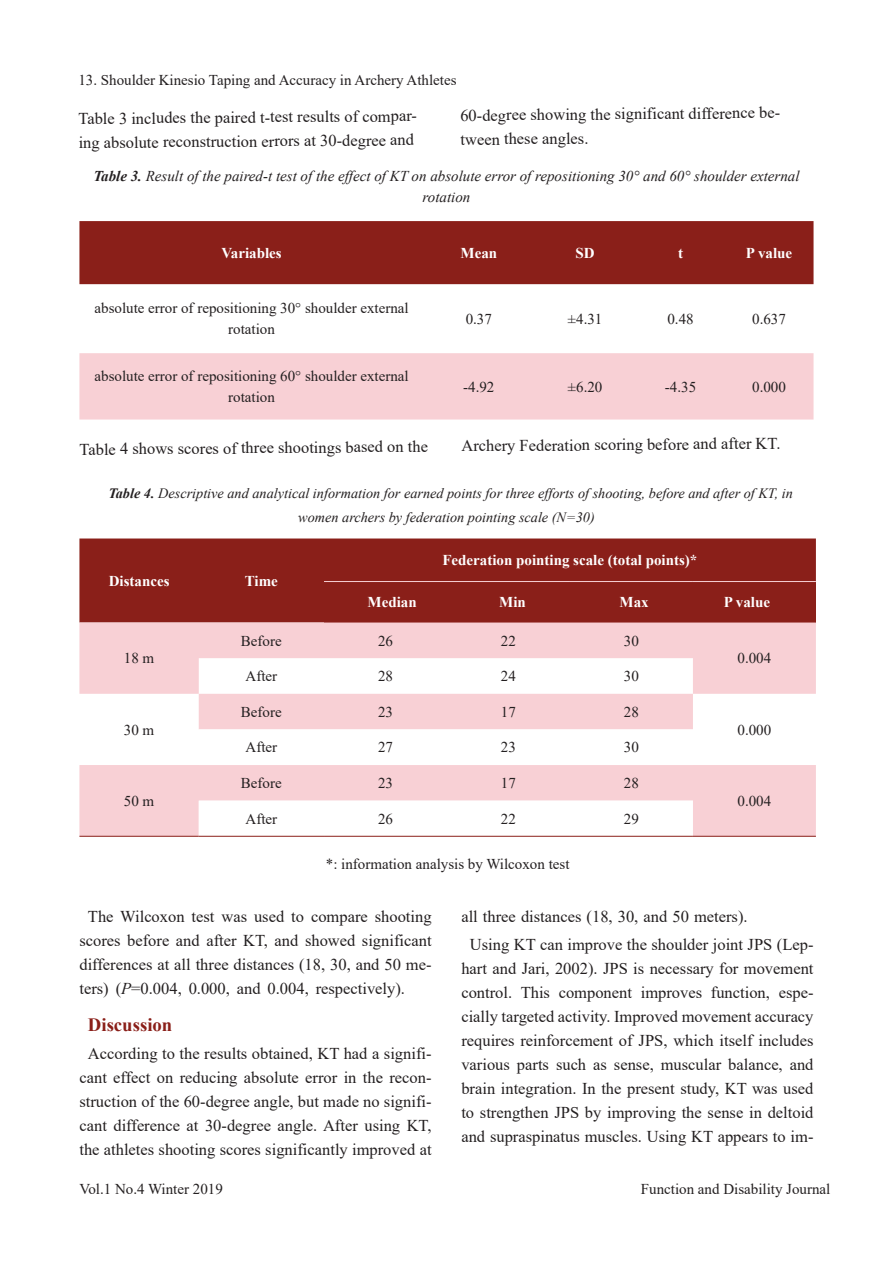
<style>
.page{position:relative;width:893px;height:1263px;background:#fff}
.page>*{position:absolute;margin:0;border:0;box-sizing:border-box;transform-origin:0 0}
.t1{font:700 18.75px "Times New Roman";color:#8a1f19}
.t2{font:16.5px/24px "Times New Roman";color:#231f20}
.t3{font:15px/21px "Times New Roman";color:#231f20;text-align:center}
.t4{font:italic 15px/21px "Times New Roman";color:#231f20;text-align:center}
.t5{font:700 15px "Times New Roman";color:#fff}
.t6{font:italic 14.25px/24px "Times New Roman";color:#231f20;text-align:center}
.s1{font-weight:700}
.s2{font-style:italic}
</style>
<div class="page">
<div style="left:79px;top:221px;width:734px;height:63px;background:#8a1f19"></div>
<div style="left:79px;top:353px;width:734px;height:66px;background:#f8d0d5"></div>
<div style="left:79px;top:538px;width:737px;height:84px;background:#8a1f19"></div>
<div style="left:324px;top:581px;width:492px;height:41px;background:#8a1f19"></div>
<svg style="left:79px;top:622px;width:737px;height:214px;fill:#f8d0d5"></svg>
<svg style="left:199px;top:729px;width:494px;height:107px"></svg>
<hr style="left:79px;top:836px;width:120px;height:1px;background:#8a1f19">
<hr style="left:693px;top:836px;width:123px;height:1px;background:#8a1f19">
<hr style="left:199px;top:836px;width:125px;height:1px;background:#8a1f19">
<hr style="left:324px;top:836px;width:123px;height:1px;background:#8a1f19">
<hr style="left:447px;top:836px;width:123px;height:1px;background:#8a1f19">
<hr style="left:570px;top:836px;width:123px;height:1px;background:#8a1f19">
<hr style="left:324px;top:581px;width:123px;height:1px;background:#f8d0d5">
<hr style="left:447px;top:581px;width:123px;height:1px;background:#f8d0d5">
<hr style="left:570px;top:581px;width:123px;height:1px;background:#f8d0d5">
<hr style="left:693px;top:581px;width:123px;height:1px;background:#f8d0d5">
<p class="t3" style="left:78px;top:69px;width:380px">13. Shoulder Kinesio Taping and Accuracy in Archery Athletes</p>
<p class="t2" style="left:78px;top:108px;width:343px;rotate:-1deg">Table 3 includes the paired t-test results of compar&shy;ing absolute reconstruction errors at 30-degree and</p>
<p class="t2" style="left:460px;top:105px;width:324px;line-height:23.1px;rotate:-1deg">60-degree showing the significant difference be&shy;tween these angles.</p>
<p class="t4" style="left:93px;top:165px;width:708px"><span class="s1">Table 3.</span> Result of the paired-t test of the effect of KT on absolute error of repositioning 30° and 60° shoulder external rotation</p>
<p class="t5" style="left:221px;top:242px;width:62px">Variables</p>
<p class="t5" style="left:460px;top:242px;width:38px">Mean</p>
<p class="t5" style="left:576px;top:242px;width:21px">SD</p>
<p class="t5" style="left:678px;top:242px;width:6px">t</p>
<p class="t5" style="left:746px;top:242px;width:48px">P value</p>
<p class="t3" style="left:94px;top:297px;width:316px">absolute error of repositioning 30° shoulder external rotation</p>
<p class="t3" style="left:466px;top:308px;width:28px">0.37</p>
<p class="t3" style="left:568px;top:308px;width:36px">±4.31</p>
<p class="t3" style="left:667px;top:308px;width:28px">0.48</p>
<p class="t3" style="left:752px;top:308px;width:35px">0.637</p>
<p class="t3" style="left:94px;top:365px;width:316px">absolute error of repositioning 60° shoulder external rotation</p>
<p class="t3" style="left:463px;top:376px;width:33px">-4.92</p>
<p class="t3" style="left:568px;top:376px;width:36px">±6.20</p>
<p class="t3" style="left:665px;top:376px;width:33px">-4.35</p>
<p class="t3" style="left:752px;top:376px;width:35px">0.000</p>
<p class="t2" style="left:79px;top:438px;width:350px;rotate:-1deg">Table 4 shows scores of three shootings based on the</p>
<p class="t2" style="left:461px;top:435px;width:320px;rotate:-1deg">Archery Federation scoring before and after KT.</p>
<p class="t6" style="left:108px;top:481px;width:686px"><span class="s1">Table 4.</span> Descriptive and analytical information for earned points for three efforts of shooting, before and after of KT, in women archers by federation pointing scale (N=30)</p>
<p class="t5" style="left:109px;top:570px;width:62px">Distances</p>
<p class="t5" style="left:245px;top:570px;width:35px">Time</p>
<p class="t5" style="left:442px;top:549px;width:256px">Federation pointing scale (total points)*</p>
<p class="t5" style="left:368px;top:591px;width:51px">Median</p>
<p class="t5" style="left:499px;top:591px;width:28px">Min</p>
<p class="t5" style="left:620px;top:591px;width:31px">Max</p>
<p class="t5" style="left:724px;top:591px;width:48px">P value</p>
<p class="t3" style="left:241px;top:629px;width:42px">Before</p>
<p class="t3" style="left:378px;top:629px;width:16px">26</p>
<p class="t3" style="left:501px;top:629px;width:16px">22</p>
<p class="t3" style="left:624px;top:629px;width:16px">30</p>
<p class="t3" style="left:124px;top:647px;width:32px">18 m</p>
<p class="t3" style="left:737px;top:647px;width:35px">0.004</p>
<p class="t3" style="left:246px;top:665px;width:33px">After</p>
<p class="t3" style="left:378px;top:665px;width:16px">28</p>
<p class="t3" style="left:501px;top:665px;width:16px">24</p>
<p class="t3" style="left:624px;top:665px;width:16px">30</p>
<p class="t3" style="left:241px;top:701px;width:42px">Before</p>
<p class="t3" style="left:378px;top:701px;width:16px">23</p>
<p class="t3" style="left:501px;top:701px;width:16px">17</p>
<p class="t3" style="left:624px;top:701px;width:16px">28</p>
<p class="t3" style="left:124px;top:719px;width:32px">30 m</p>
<p class="t3" style="left:737px;top:719px;width:35px">0.000</p>
<p class="t3" style="left:246px;top:736px;width:33px">After</p>
<p class="t3" style="left:378px;top:736px;width:16px">27</p>
<p class="t3" style="left:501px;top:736px;width:16px">23</p>
<p class="t3" style="left:624px;top:736px;width:16px">30</p>
<p class="t3" style="left:241px;top:772px;width:42px">Before</p>
<p class="t3" style="left:378px;top:772px;width:16px">23</p>
<p class="t3" style="left:501px;top:772px;width:16px">17</p>
<p class="t3" style="left:624px;top:772px;width:16px">28</p>
<p class="t3" style="left:124px;top:790px;width:32px">50 m</p>
<p class="t3" style="left:737px;top:790px;width:35px">0.004</p>
<p class="t3" style="left:246px;top:808px;width:33px">After</p>
<p class="t3" style="left:378px;top:808px;width:16px">26</p>
<p class="t3" style="left:501px;top:808px;width:16px">22</p>
<p class="t3" style="left:624px;top:808px;width:16px">29</p>
<p class="t3" style="left:326px;top:853px;width:245px">*: information analysis by Wilcoxon test</p>
<p class="t2" style="left:79px;top:904px;width:354px;text-align:justify;text-indent:9px">The Wilcoxon test was used to compare shooting scores before and after KT, and showed significant differences at all three distances (18, 30, and 50 me&shy;ters) (<span class="s2">P</span>=0.004, 0.000, and 0.004, respectively).</p>
<p class="t1" style="left:88px;top:1011px;width:86px">Discussion</p>
<p class="t2" style="left:79px;top:1041px;width:354px;text-align:center">According to the results obtained, KT had a signifi&shy;cant effect on reducing absolute error in the recon&shy;struction of the 60-degree angle, but made no signifi&shy;cant difference at 30-degree angle. After using KT, the athletes shooting scores significantly improved at</p>
<p class="t2" style="left:470px;top:902px;width:345px;line-height:28.2px;text-indent:-9px">all three distances (18, 30, and 50 meters).<br>Using KT can improve the shoulder joint JPS (Lep-</p>
<p class="t2" style="left:461px;top:956px;width:354px;text-align:justify">hart and Jari, 2002). JPS is necessary for movement control. This component improves function, espe&shy;cially targeted activity. Improved movement accuracy requires reinforcement of JPS, which itself includes various parts such as sense, muscular balance, and brain integration. In the present study, KT was used to strengthen JPS by improving the sense in deltoid and supraspinatus muscles. Using KT appears to im-</p>
<p class="t3" style="left:79px;top:1178px;width:145px">Vol.1 No.4 Winter 2019</p>
<p class="t3" style="left:641px;top:1178px;width:191px">Function and Disability Journal</p>
</div>
